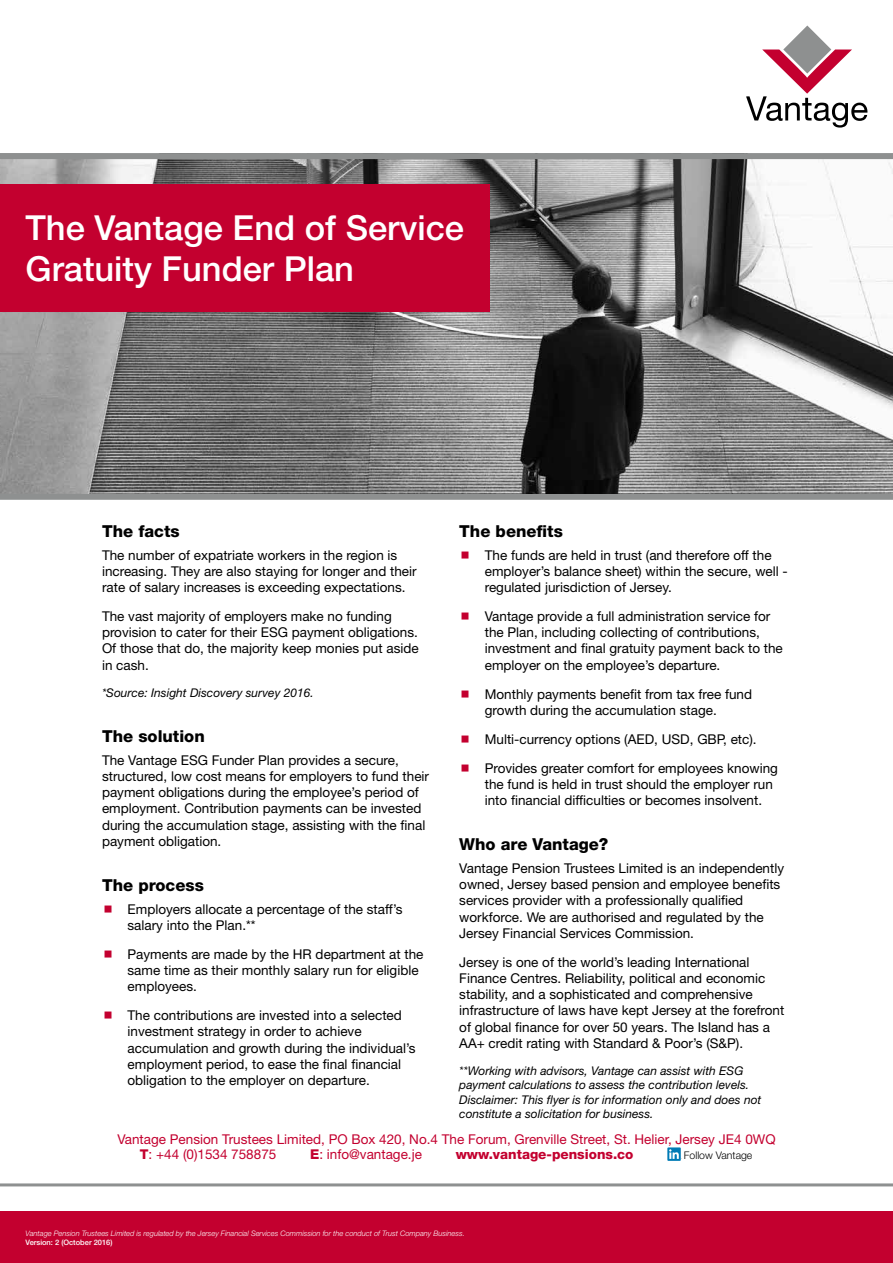
<style>
.page{position:relative;width:893px;height:1263px;background:#fff}
.page>*{position:absolute;margin:0;border:0;box-sizing:border-box;transform-origin:0 0}
.t1{font:500 34.5px/41.4px "Helvetica Neue LT Std";color:#fff}
.t2{font:800 16.5px "Helvetica Neue LT Std";color:#000}
.t3{font:13.5px/16.2px "Helvetica Neue LT Std";color:#000}
.t4{font:13.5px/15.5px "Helvetica Neue LT Std";color:#c3002f}
.t5{font:800 13.5px "Helvetica Neue LT Std";color:#c3002f}
.t6{font:italic 12px/14.4px "Helvetica Neue LT Std";color:#000}
.t7{font:300 10.5px "Helvetica Neue LT Std";color:#000}
.t8{font:italic 300 7.5px "Helvetica Neue LT Std";color:#fff}
.t9{font:500 7.5px "Helvetica Neue LT Std";color:#fff}
.s1{font-weight:800}
</style>
<div class="page">
<svg style="left:746px;top:26px;width:121px;height:102px"></svg>
<hr style="left:0;top:1183px;width:893px;height:3px;background:#8e9090">
<div style="left:0;top:1212px;width:893px;height:51px;background:#c3002f"></div>
<div style="left:0;top:494px;width:893px;height:6px;background:#8e9090"></div>
<img style="left:0;top:159px;width:893px;height:335px">
<div style="left:0;top:153px;width:893px;height:6px;background:#8e9090"></div>
<div style="left:0;top:185px;width:489px;height:127px;background:#c3002f"></div>
<div style="left:667px;top:1147px;width:14px;height:14px;background:#007bb6"></div>
<svg style="left:669px;top:1149px;width:13px;height:10px"></svg>
<h1 class="t1" style="left:26px;top:207px;width:440px">The Vantage End of Service<br>Gratuity Funder Plan</h1>
<p class="t2" style="left:102px;top:521px;width:79px">The facts</p>
<p class="t3" style="left:102px;top:547px;width:316px">The number of expatriate workers in the region is increasing. They are also staying for longer and their rate of salary increases is exceeding expectations.</p>
<p class="t3" style="left:102px;top:608px;width:318px">The vast majority of employers make no funding provision to cater for their ESG payment obligations.<br>Of those that do, the majority keep monies put aside in cash.</p>
<p class="t6" style="left:102px;top:685px;width:213px">*Source: Insight Discovery survey 2016.</p>
<p class="t2" style="left:102px;top:726px;width:104px">The solution</p>
<p class="t3" style="left:102px;top:752px;width:329px">The Vantage ESG Funder Plan provides a secure, structured, low cost means for employers to fund their payment obligations during the employee’s period of employment. Contribution payments can be invested during the accumulation stage, assisting with the final payment obligation.</p>
<p class="t2" style="left:102px;top:875px;width:103px">The process</p>
<p class="t3" style="left:128px;top:900px;width:277px">Employers allocate a percentage of the staff’s salary into the Plan.**</p>
<p class="t3" style="left:128px;top:946px;width:297px">Payments are made by the HR department at the same time as their monthly salary run for eligible employees.</p>
<p class="t3" style="left:128px;top:1007px;width:290px">The contributions are invested into a selected investment strategy in order to achieve accumulation and growth during the individual’s employment period, to ease the final financial obligation to the employer on departure.</p>
<p class="t2" style="left:459px;top:521px;width:105px">The benefits</p>
<p class="t3" style="left:485px;top:547px;width:305px">The funds are held in trust (and therefore off the employer’s balance sheet) within the secure, well - regulated jurisdiction of Jersey.</p>
<p class="t3" style="left:485px;top:608px;width:300px">Vantage provide a full administration service for the Plan, including collecting of contributions, investment and final gratuity payment back to the employer on the employee’s departure.</p>
<p class="t3" style="left:485px;top:685px;width:269px">Monthly payments benefit from tax free fund growth during the accumulation stage.</p>
<p class="t3" style="left:485px;top:724px;width:295px;line-height:29px">Multi-currency options (AED, USD, GBP, etc).<br>Provides greater comfort for employees knowing</p>
<p class="t3" style="left:485px;top:776px;width:290px">the fund is held in trust should the employer run into financial difficulties or becomes insolvent.</p>
<p class="t2" style="left:459px;top:835px;width:151px">Who are Vantage?</p>
<p class="t3" style="left:459px;top:860px;width:326px">Vantage Pension Trustees Limited is an independently owned, Jersey based pension and employee benefits services provider with a professionally qualified workforce. We are authorised and regulated by the Jersey Financial Services Commission.</p>
<p class="t3" style="left:459px;top:954px;width:327px">Jersey is one of the world’s leading International Finance Centres. Reliability, political and economic stability, and a sophisticated and comprehensive infrastructure of laws have kept Jersey at the forefront of global finance for over 50 years. The Island has a AA+ credit rating with Standard &amp; Poor’s (S&amp;P).</p>
<p class="t6" style="left:459px;top:1063px;width:304px">**Working with advisors, Vantage can assist with ESG payment calculations to assess the contribution levels.<br>Disclaimer: This flyer is for information only and does not constitute a solicitation for business.</p>
<p class="t4" style="left:140px;top:1131px;width:637px;text-indent:-23px">Vantage Pension Trustees Limited, PO Box 420, No.4 The Forum, Grenville Street, St. Helier, Jersey JE4 0WQ<br><span class="s1">T</span>: +44 (0)1534 758875</p>
<p class="t4" style="left:310px;top:1146px;width:113px"><span class="s1">E</span>: info@vantage.je</p>
<p class="t5" style="left:456px;top:1146px;width:179px">www.vantage-pensions.co</p>
<p class="t7" style="left:684px;top:1149px;width:70px">Follow Vantage</p>
<p class="t8" style="left:26px;top:1228px;width:441px">Vantage Pension Trustees Limited is regulated by the Jersey Financial Services Commission for the conduct of Trust Company Business.</p>
<p class="t9" style="left:26px;top:1237px;width:88px">Version: 2 (October 2016)</p>
</div>
